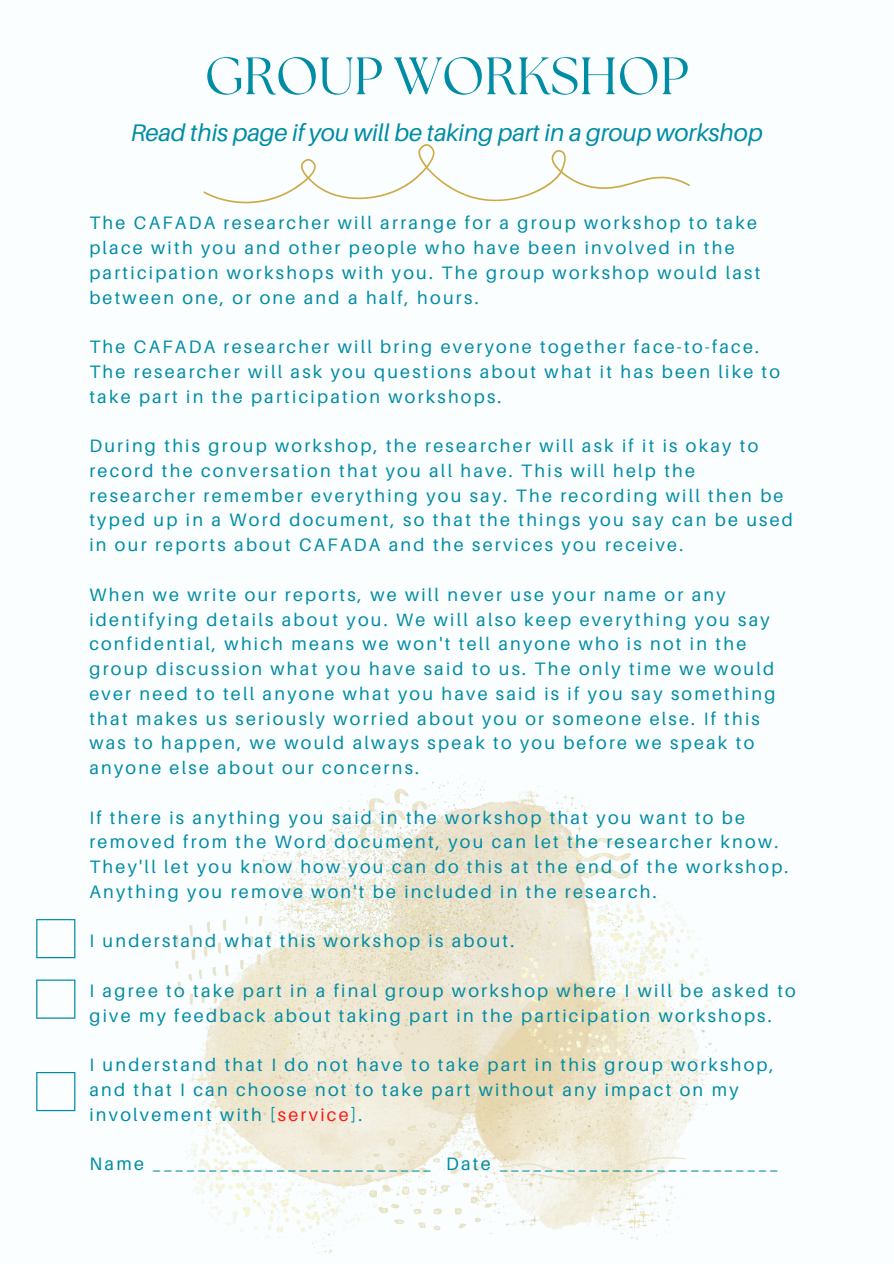
<style>
.page{position:relative;width:894px;height:1264px;background:#fff}
.page>*{position:absolute;margin:0;border:0;box-sizing:border-box;transform-origin:0 0}
.t1{font:52.5px "The Seasons";color:#008ca4}
.t2{font:italic 24px "Aileron";color:#008ca4}
.t3{font:18px/24.8px "Aileron";letter-spacing:.125em;color:#008ca4}
.s1{color:#ff1616}
</style>
<div class="page">
<div style="left:0;top:0;width:893px;height:1263px;background:#fafeff"></div>
<img style="left:175px;top:775px;width:542px;height:484px">
<svg style="left:203px;top:144px;width:486px;height:60px"></svg>
<svg style="left:36px;top:1072px;width:39px;height:39px"></svg>
<svg style="left:36px;top:979px;width:39px;height:39px"></svg>
<svg style="left:36px;top:919px;width:39px;height:39px"></svg>
<h1 class="t1" style="left:204px;top:52px;width:486px">GROUP WORKSHOP</h1>
<h2 class="t2" style="left:131px;top:118px;width:633px">Read this page if you will be taking part in a group workshop</h2>
<p class="t3" style="left:89px;top:210px;width:672px">The CAFADA researcher will arrange for a group workshop to take place with you and other people who have been involved in the participation workshops with you. The group workshop would last between one, or one and a half, hours.</p>
<p class="t3" style="left:89px;top:334px;width:692px">The CAFADA researcher will bring everyone together face-to-face.<br>The researcher will ask you questions about what it has been like to take part in the participation workshops.</p>
<p class="t3" style="left:89px;top:433px;width:705px">During this group workshop, the researcher will ask if it is okay to record the conversation that you all have. This will help the researcher remember everything you say. The recording will then be typed up in a Word document, so that the things you say can be used in our reports about CAFADA and the services you receive.</p>
<p class="t3" style="left:89px;top:581px;width:687px">When we write our reports, we will never use your name or any identifying details about you. We will also keep everything you say confidential, which means we won't tell anyone who is not in the group discussion what you have said to us. The only time we would ever need to tell anyone what you have said is if you say something that makes us seriously worried about you or someone else. If this was to happen, we would always speak to you before we speak to anyone else about our concerns.</p>
<p class="t3" style="left:89px;top:804px;width:700px">If there is anything you said in the workshop that you want to be removed from the Word document, you can let the researcher know.<br>They'll let you know how you can do this at the end of the workshop.<br>Anything you remove won't be included in the research.</p>
<p class="t3" style="left:89px;top:928px;width:426px">I understand what this workshop is about.</p>
<p class="t3" style="left:89px;top:977px;width:707px">I agree to take part in a final group workshop where I will be asked to give my feedback about taking part in the participation workshops.</p>
<p class="t3" style="left:89px;top:1052px;width:685px">I understand that I do not have to take part in this group workshop, and that I can choose not to take part without any impact on my involvement with [<span class="s1">service</span>].</p>
<p class="t3" style="left:89px;top:1151px;width:690px">Name _________________________ Date _________________________</p>
</div>
